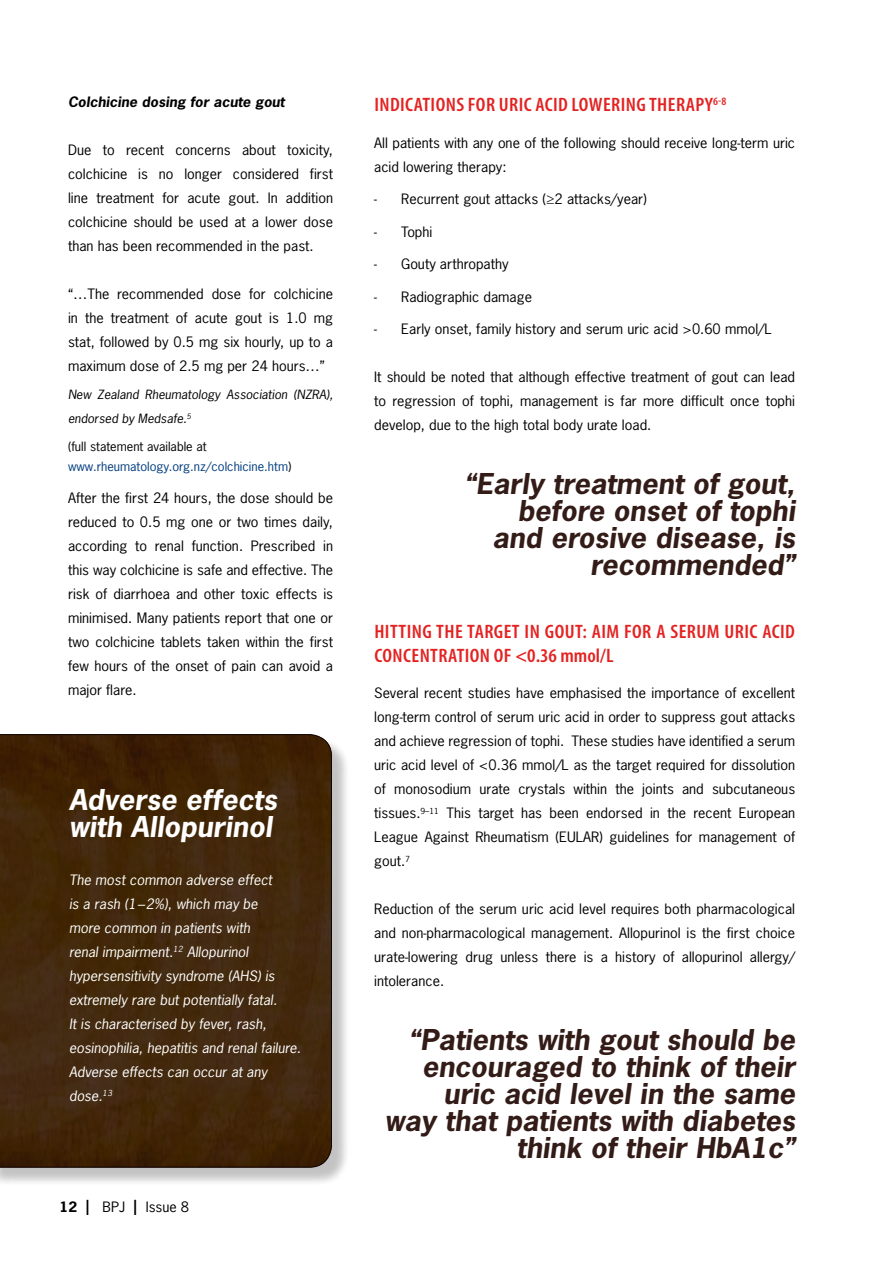
<style>
.page{position:relative;width:893px;height:1263px;background:#fff}
.page>*{position:absolute;margin:0;border:0;box-sizing:border-box;transform-origin:0 0}
.t1{font:italic 700 27px/27px "News Gothic Std";color:#331c17;text-align:right;scale:1.06 1}
.t2{font:italic 700 27px/27px "News Gothic Std";color:#fff;scale:1.06 1}
.t3{font:600 condensed 19.5px/24px "Myriad Pro";letter-spacing:.02em;color:#e32322;scale:1.06 1}
.t4{font:13.5px/24px "News Gothic Std";color:#000;text-align:justify;scale:1.06 1}
.t5{font:italic 13.5px/24px "News Gothic Std";color:#fff;scale:1.06 1}
.t6{font:italic 700 13.5px "News Gothic Std";color:#000;scale:1.06 1}
.t7{font:13.5px "News Gothic Std";color:#000}
.t8{font:12px/19.5px "News Gothic Std";color:#003c7e;scale:1.06 1}
.t9{font:italic 12px/24px "News Gothic Std";color:#000;scale:1.06 1}
.s1{color:#000}
.s2{font-weight:700}
.s3{font-size:19.5px}
</style>
<div class="page">
<div style="left:0;top:736px;width:351px;height:451px;background:#000;opacity:.14"></div>
<svg style="left:0;top:734px;width:332px;height:433px;background:#41260a"></svg>
<p class="t6" style="left:68px;top:93px;width:206px">Colchicine dosing for acute gout</p>
<p class="t4" style="left:68px;top:138px;width:252px">Due to recent concerns about toxicity, colchicine is no longer considered first line treatment for acute gout. In addition colchicine should be used at a lower dose than has been recommended in the past.</p>
<p class="t4" style="left:68px;top:282px;width:252px">“…The recommended dose for colchicine in the treatment of acute gout is 1.0 mg stat, followed by 0.5 mg six hourly, up to a maximum dose of 2.5 mg per 24 hours…”</p>
<p class="t9" style="left:68px;top:383px;width:252px">New Zealand Rheumatology Association (NZRA), endorsed by Medsafe.<sup>5</sup></p>
<p class="t8" style="left:68px;top:437px;width:212px"><span class="s1">(full statement available at </span>www.rheumatology.org.nz/colchicine.htm<span class="s1">)</span></p>
<p class="t4" style="left:68px;top:486px;width:252px">After the first 24 hours, the dose should be reduced to 0.5 mg one or two times daily, according to renal function. Prescribed in this way colchicine is safe and effective. The risk of diarrhoea and other toxic effects is minimised. Many patients report that one or two colchicine tablets taken within the first few hours of the onset of pain can avoid a major flare.</p>
<h1 class="t2" style="left:69px;top:786px;width:198px">Adverse effects with Allopurinol</h1>
<p class="t5" style="left:69px;top:868px;width:220px">The most common adverse effect<br>is a rash (1−2%), which may be<br>more common in patients with<br>renal impairment.<sup>12</sup> Allopurinol hypersensitivity syndrome (AHS) is extremely rare but potentially fatal.<br>It is characterised by fever, rash, eosinophilia, hepatitis and renal failure.<br>Adverse effects can occur at any dose.<sup>13</sup></p>
<p class="t4" style="left:60px;top:1195px;width:124px"><span class="s2">12</span> <span class="s3">I</span> BPJ <span class="s3">I</span> Issue 8</p>
<h2 class="t3" style="left:374px;top:92px;width:334px">INDICATIONS FOR URIC ACID LOWERING THERAPY<sup>6-8</sup></h2>
<p class="t4" style="left:374px;top:131px;width:399px">All patients with any one of the following should receive long-term uric acid lowering therapy:</p>
<p class="t4" style="left:401px;top:187px;width:233px">Recurrent gout attacks (≥2 attacks/year)</p>
<p class="t4" style="left:401px;top:220px;width:31px">Tophi</p>
<p class="t4" style="left:401px;top:252px;width:103px">Gouty arthropathy</p>
<p class="t4" style="left:401px;top:285px;width:125px">Radiographic damage</p>
<p class="t4" style="left:401px;top:317px;width:351px">Early onset, family history and serum uric acid &gt;0.60 mmol/L</p>
<p class="t4" style="left:374px;top:365px;width:399px">It should be noted that although effective treatment of gout can lead to regression of tophi, management is far more difficult once tophi develop, due to the high total body urate load.</p>
<h1 class="t1" style="left:464px;top:471px;width:314px">“Early treatment of gout, before onset of tophi and erosive disease, is recommended”</h1>
<p class="t7" style="left:374px;top:191px;width:4px">-</p>
<p class="t7" style="left:374px;top:223px;width:4px">-</p>
<p class="t7" style="left:374px;top:256px;width:4px">-</p>
<p class="t7" style="left:374px;top:288px;width:4px">-</p>
<p class="t7" style="left:374px;top:321px;width:4px">-</p>
<h2 class="t3" style="left:374px;top:619px;width:397px">HITTING THE TARGET IN GOUT: AIM FOR A SERUM URIC ACID<br>CONCENTRATION OF &lt;0.36 MMOL/L</h2>
<p class="t4" style="left:374px;top:681px;width:399px">Several recent studies have emphasised the importance of excellent long-term control of serum uric acid in order to suppress gout attacks and achieve regression of tophi. These studies have identified a serum uric acid level of &lt;0.36 mmol/L as the target required for dissolution of monosodium urate crystals within the joints and subcutaneous tissues.<sup>9–11</sup> This target has been endorsed in the recent European League Against Rheumatism (EULAR) guidelines for management of gout.<sup>7</sup></p>
<p class="t4" style="left:374px;top:897px;width:399px">Reduction of the serum uric acid level requires both pharmacological and non-pharmacological management. Allopurinol is the first choice urate-lowering drug unless there is a history of allopurinol allergy/ intolerance.</p>
<h1 class="t1" style="left:385px;top:1026px;width:389px">“Patients with gout should be encouraged to think of their uric acid level in the same<br>way that patients with diabetes think of their HbA1c”</h1>
</div>
